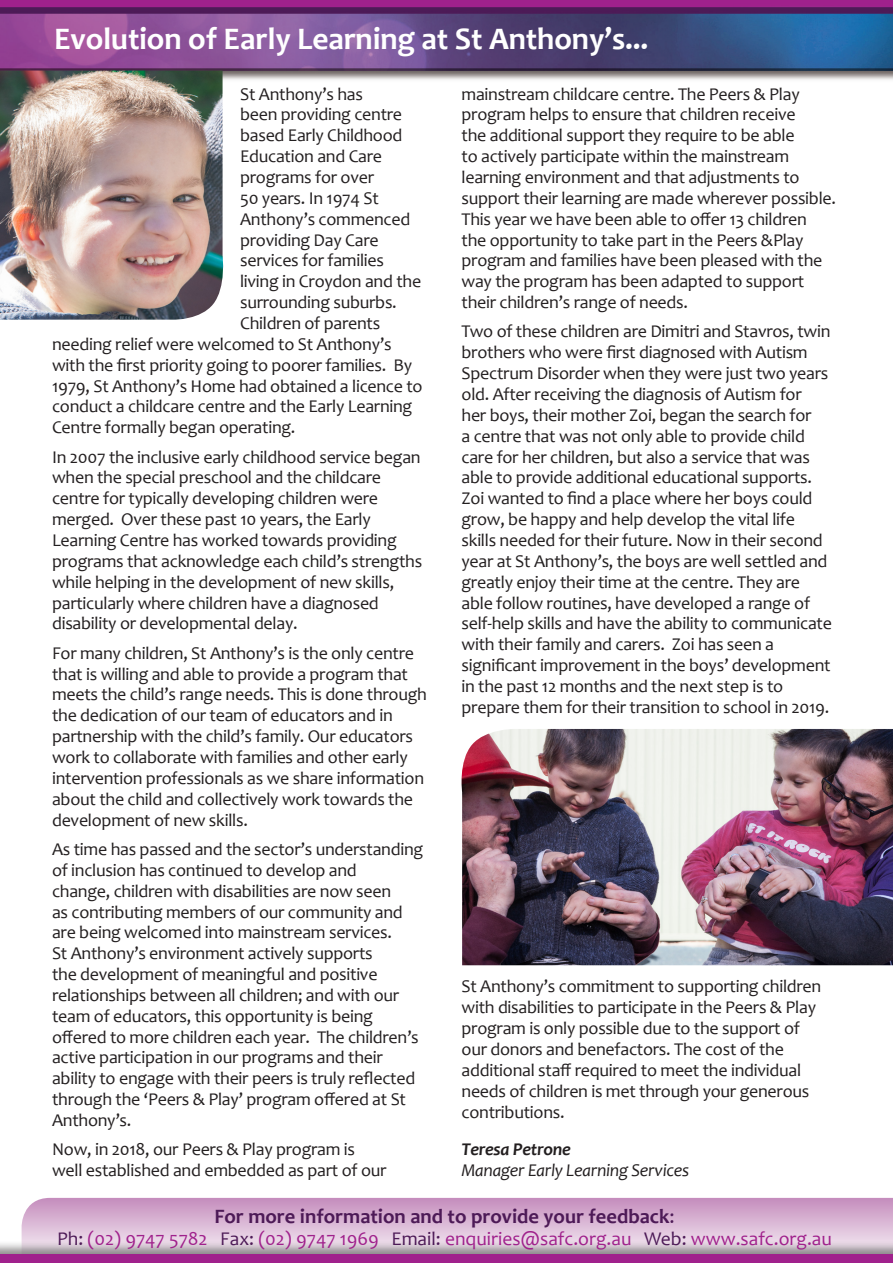
<style>
.page{position:relative;width:893px;height:1263px;background:#fff}
.page>*{position:absolute;margin:0;border:0;box-sizing:border-box;transform-origin:0 0}
.t1{font:700 31.5px "Candara";letter-spacing:-.005em;color:#fff}
.t2{font:700 20.55px "Candara";color:#4d1a57}
.t3{font:19.5px "Candara";color:#a0218c}
.t4{font:18px/20.9px "Candara";letter-spacing:-.015em;color:#231f20}
.t5{font:italic 18px/20.9px "Candara";letter-spacing:-.015em;color:#231f20}
.s1{font-weight:700}
.s2{font-weight:400}
.s3{color:#4d1a57}
</style>
<div class="page">
<svg style="left:22px;top:1198px;width:871px;height:42px;background:#d7b1d2"></svg>
<img style="left:0;top:0;width:893px;height:80px">
<div style="left:0;top:1240px;width:893px;height:23px;background:#231f20;opacity:.5"></div>
<div style="left:0;top:1254px;width:893px;height:9px;background:#a0218c"></div>
<img style="left:0;top:71px;width:225px;height:249px">
<img style="left:461px;top:729px;width:432px;height:236px">
<p class="t1" style="left:54px;top:19px;width:596px">Evolution of Early Learning at St Anthony’s...</p>
<p class="t4" style="left:240px;top:83px;width:124px">St Anthony’s has</p>
<p class="t4" style="left:240px;top:104px;width:164px">been providing centre</p>
<p class="t4" style="left:240px;top:125px;width:164px">based Early Childhood</p>
<p class="t4" style="left:240px;top:146px;width:144px">Education and Care</p>
<p class="t4" style="left:240px;top:167px;width:135px">programs for over</p>
<p class="t4" style="left:240px;top:187px;width:140px">50 years. In 1974 St</p>
<p class="t4" style="left:240px;top:208px;width:172px">Anthony’s commenced</p>
<p class="t4" style="left:240px;top:229px;width:140px">providing Day Care</p>
<p class="t4" style="left:240px;top:250px;width:146px">services for families</p>
<p class="t4" style="left:240px;top:271px;width:183px">living in Croydon and the</p>
<p class="t4" style="left:240px;top:292px;width:158px">surrounding suburbs.</p>
<p class="t4" style="left:240px;top:312px;width:142px">Children of parents</p>
<p class="t4" style="left:52px;top:333px;width:341px">needing relief were welcomed to St Anthony’s</p>
<p class="t4" style="left:52px;top:354px;width:361px">with the first priority going to poorer families. By</p>
<p class="t4" style="left:52px;top:375px;width:372px">1979, St Anthony’s Home had obtained a licence to</p>
<p class="t4" style="left:52px;top:396px;width:362px">conduct a childcare centre and the Early Learning</p>
<p class="t4" style="left:52px;top:417px;width:245px">Centre formally began operating.</p>
<p class="t4" style="left:52px;top:446px;width:372px">In 2007 the inclusive early childhood service began when the special preschool and the childcare centre for typically developing children were merged. Over these past 10 years, the Early Learning Centre has worked towards providing programs that acknowledge each child’s strengths while helping in the development of new skills, particularly where children have a diagnosed disability or developmental delay.</p>
<p class="t4" style="left:52px;top:642px;width:376px">For many children, St Anthony’s is the only centre that is willing and able to provide a program that meets the child’s range needs. This is done through the dedication of our team of educators and in partnership with the child’s family. Our educators work to collaborate with families and other early intervention professionals as we share information about the child and collectively work towards the development of new skills.</p>
<p class="t4" style="left:52px;top:838px;width:373px">As time has passed and the sector’s understanding of inclusion has continued to develop and<br>change, children with disabilities are now seen<br>as contributing members of our community and are being welcomed into mainstream services.<br>St Anthony’s environment actively supports<br>the development of meaningful and positive relationships between all children; and with our team of educators, this opportunity is being offered to more children each year. The children’s active participation in our programs and their ability to engage with their peers is truly reflected through the ‘Peers &amp; Play’ program offered at St Anthony’s.</p>
<p class="t4" style="left:52px;top:1139px;width:336px">Now, in 2018, our Peers &amp; Play program is well established and embedded as part of our</p>
<p class="t4" style="left:462px;top:83px;width:376px">mainstream childcare centre. The Peers &amp; Play program helps to ensure that children receive<br>the additional support they require to be able<br>to actively participate within the mainstream learning environment and that adjustments to support their learning are made wherever possible.<br>This year we have been able to offer 13 children the opportunity to take part in the Peers &amp;Play program and families have been pleased with the way the program has been adapted to support their children’s range of needs.</p>
<p class="t4" style="left:462px;top:321px;width:372px">Two of these children are Dimitri and Stavros, twin brothers who were first diagnosed with Autism Spectrum Disorder when they were just two years old. After receiving the diagnosis of Autism for<br>her boys, their mother Zoi, began the search for<br>a centre that was not only able to provide child care for her children, but also a service that was able to provide additional educational supports.<br>Zoi wanted to find a place where her boys could grow, be happy and help develop the vital life skills needed for their future. Now in their second year at St Anthony’s, the boys are well settled and greatly enjoy their time at the centre. They are able follow routines, have developed a range of self-help skills and have the ability to communicate with their family and carers. Zoi has seen a significant improvement in the boys’ development in the past 12 months and the next step is to prepare them for their transition to school in 2019.</p>
<p class="t4" style="left:462px;top:976px;width:361px">St Anthony’s commitment to supporting children with disabilities to participate in the Peers &amp; Play program is only possible due to the support of our donors and benefactors. The cost of the additional staff required to meet the individual needs of children is met through your generous contributions.</p>
<p class="t5" style="left:462px;top:1139px;width:229px"><span class="s1">Teresa Petrone<br></span>Manager Early Learning Services</p>
<p class="t2" style="left:214px;top:1203px;width:462px">For more information and to provide your feedback<span class="s2">:</span></p>
<p class="t3" style="left:57px;top:1226px;width:776px"><span class="s3">Ph:</span> (02) 9747 5782 <span class="s3">Fax:</span> (02) 9747 1969 <span class="s3">Email:</span> enquiries@safc.org.au <span class="s3">Web:</span> www.safc.org.au</p>
</div>
